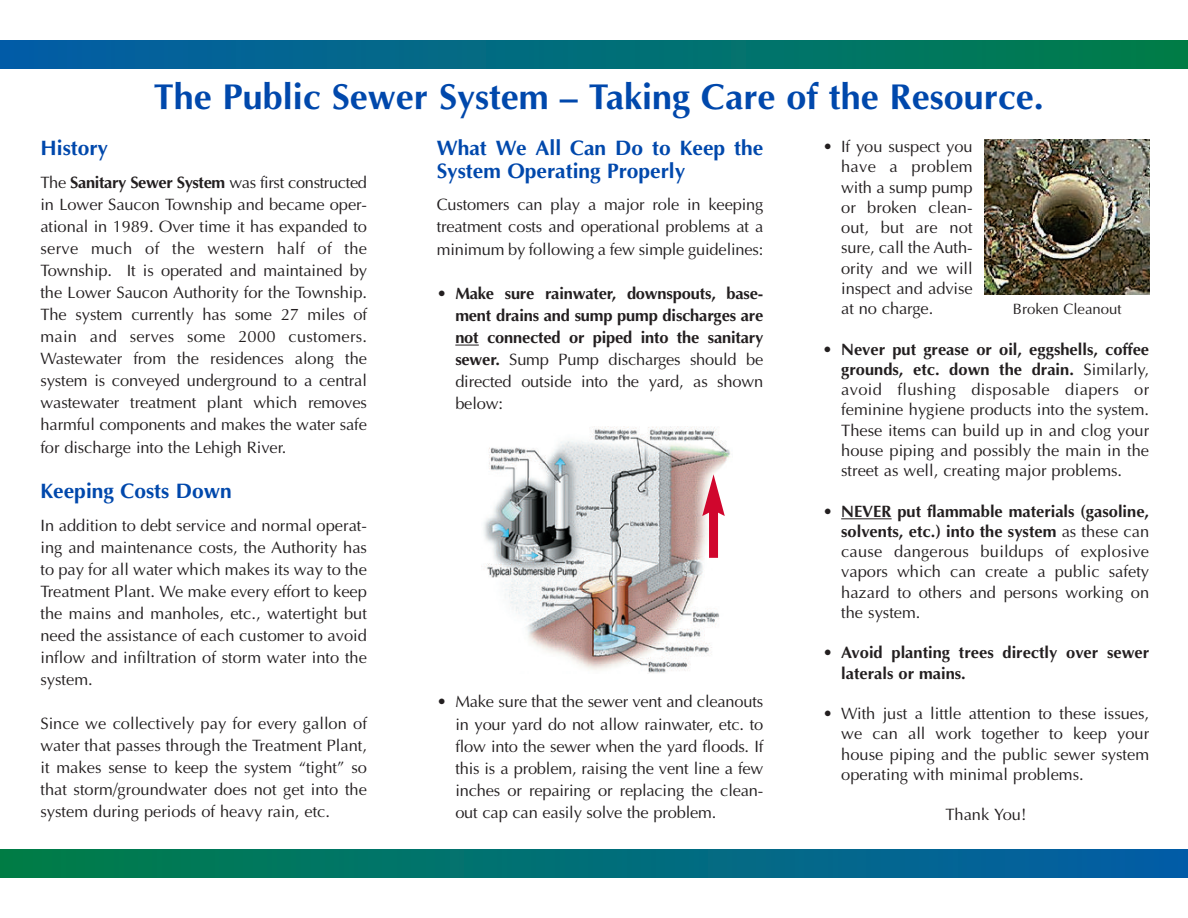
<style>
.page{position:relative;width:1188px;height:918px;background:#fff}
.page>*{position:absolute;margin:0;border:0;box-sizing:border-box;transform-origin:0 0}
.t1{font:700 36px "Optima";color:#0048ac}
.t2{font:700 21px/22.5px "Optima";color:#0048ac}
.t3{font:16.5px/22px "Optima";color:#231f20;text-align:justify}
.t4{font:700 16.5px/22px "Optima";letter-spacing:-.01em;color:#231f20;text-align:justify}
.t5{font:15px "Optima";color:#231f20}
.s1{font-weight:700}
.s2{font-weight:400}
</style>
<div class="page">
<div style="left:0;top:40px;width:1188px;height:28px;background:linear-gradient(to right,#045da9,#007e48)"></div>
<div style="left:0;top:850px;width:1188px;height:28px;background:linear-gradient(to right,#007f47,#045da8)"></div>
<svg style="left:455px;top:345px;width:24px;height:1px"></svg>
<hr style="left:841px;top:519px;width:51px;height:1px;background:#231f20">
<img style="left:481px;top:427px;width:250px;height:246px">
<img style="left:985px;top:140px;width:164px;height:155px">
<div style="left:709px;top:508px;width:9px;height:50px;background:#d0062d"></div>
<svg style="left:702px;top:474px;width:23px;height:42px"></svg>
<h1 class="t1" style="left:154px;top:76px;width:891px">The Public Sewer System – Taking Care of the Resource.</h1>
<p class="t2" style="left:40px;top:137px;width:69px">History</p>
<p class="t3" style="left:40px;top:171px;width:328px">The <span class="s1">Sanitary Sewer System</span> was first constructed in Lower Saucon Township and became oper&shy;ational in 1989. Over time it has expanded to serve much of the western half of the Township. It is operated and maintained by the Lower Saucon Authority for the Township.<br>The system currently has some 27 miles of main and serves some 2000 customers.<br>Wastewater from the residences along the system is conveyed underground to a central wastewater treatment plant which removes harmful components and makes the water safe for discharge into the Lehigh River.</p>
<p class="t2" style="left:40px;top:480px;width:193px">Keeping Costs Down</p>
<p class="t3" style="left:40px;top:514px;width:328px">In addition to debt service and normal operat&shy;ing and maintenance costs, the Authority has to pay for all water which makes its way to the Treatment Plant. We make every effort to keep the mains and manholes, etc., watertight but need the assistance of each customer to avoid inflow and infiltration of storm water into the system.</p>
<p class="t3" style="left:40px;top:712px;width:328px">Since we collectively pay for every gallon of water that passes through the Treatment Plant, it makes sense to keep the system “tight” so that storm/groundwater does not get into the system during periods of heavy rain, etc.</p>
<p class="t2" style="left:437px;top:137px;width:328px">What We All Can Do to Keep the<br>System Operating Properly</p>
<p class="t3" style="left:437px;top:194px;width:328px">Customers can play a major role in keeping treatment costs and operational problems at a minimum by following a few simple guidelines:</p>
<p class="t4" style="left:455px;top:282px;width:310px;text-indent:-19px"><span class="s2">•</span> Make sure rainwater, downspouts, base&shy;ment drains and sump pump discharges are not connected or piped into the sanitary sewer. <span class="s2">Sump Pump discharges should be directed outside into the yard, as shown below:</span></p>
<p class="t3" style="left:455px;top:691px;width:310px;text-indent:-19px">• Make sure that the sewer vent and cleanouts in your yard do not allow rainwater, etc. to flow into the sewer when the yard floods. If this is a problem, raising the vent line a few inches or repairing or replacing the clean&shy;out cap can easily solve the problem.</p>
<p class="t3" style="left:841px;top:136px;width:133px;line-height:20.2px;text-indent:-19px">• If you suspect you have a problem with a sump pump or broken clean&shy;out, but are not sure, call the Auth&shy;ority and we will inspect and advise at no charge.</p>
<p class="t3" style="left:841px;top:339px;width:310px;line-height:20.2px;text-indent:-19px">• <span class="s1">Never put grease or oil, eggshells, coffee grounds, etc. down the drain.</span> Similarly, avoid flushing disposable diapers or feminine hygiene products into the system.<br>These items can build up in and clog your house piping and possibly the main in the street as well, creating major problems.</p>
<p class="t3" style="left:841px;top:501px;width:310px;line-height:20.2px;text-indent:-19px">• <span class="s1">NEVER put flammable materials (gasoline, solvents, etc.) into the system</span> as these can cause dangerous buildups of explosive vapors which can create a public safety hazard to others and persons working on the system.</p>
<p class="t4" style="left:841px;top:642px;width:310px;line-height:20.2px;text-indent:-19px"><span class="s2">•</span> Avoid planting trees directly over sewer laterals or mains.</p>
<p class="t3" style="left:841px;top:703px;width:310px;line-height:20.2px;text-indent:-19px">• With just a little attention to these issues, we can all work together to keep your house piping and the public sewer system operating with minimal problems.</p>
<p class="t3" style="left:945px;top:804px;width:83px">Thank You!</p>
<p class="t5" style="left:1013px;top:300px;width:110px">Broken Cleanout</p>
</div>
